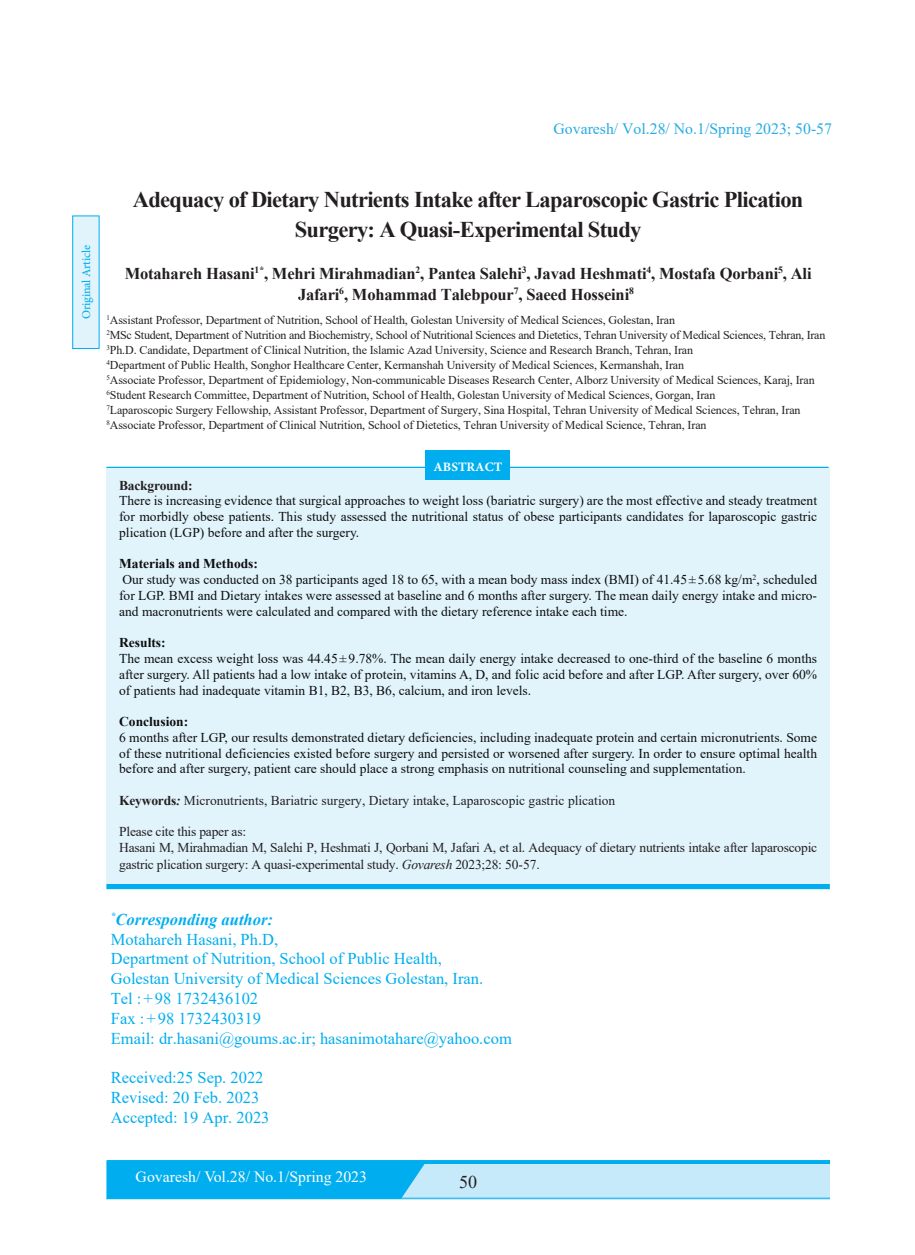
<style>
.page{position:relative;width:915px;height:1255px;background:#fff}
.page>*{position:absolute;margin:0;border:0;box-sizing:border-box;transform-origin:0 0}
.Main{font:700 22.5px/30px "Times New Roman";letter-spacing:-.03em;color:#231f20;text-align:center}
.t1{font:700 18px "Adobe Arabic";color:#fff}
.t2{font:18px "Times New Roman";color:#231f20}
.t3{font:16.5px "Times New Roman";color:#00aeef}
.t4{font:700 16.5px/21px "Times New Roman";letter-spacing:-.01em;color:#231f20;text-align:center}
.t5{font:italic 700 16.5px "Times New Roman";color:#00aeef}
.t6{font:15.75px "Times New Roman";color:#27abe2}
.t7{font:15.75px "Times New Roman";color:#fff}
.t8{font:13.5px/15.8px "Times New Roman";color:#0d0d0d;text-align:justify}
.Main-2{font:13.5px/16.5px "Times New Roman";letter-spacing:-.015em;color:#231f20}
.t9{font:700 13.5px "Times New Roman";color:#0d0d0d}
.Main-3{font:700 13.5px "Times New Roman";letter-spacing:-.015em;color:#231f20}
.t10{font:12px "Times New Roman";letter-spacing:-.01em;color:#231f20}
.Main-4{font:500 12px "Minion Pro";letter-spacing:-.015em;color:#00aeef}
.s1{font-weight:700}
.s2{font-weight:700;font-style:italic}
.s3{font-style:italic}
</style>
<div class="page">
<div style="left:106px;top:1159px;width:723px;height:5px;background:#00aeef"></div>
<div style="left:106px;top:1164px;width:723px;height:35px;background:#c6eafa"></div>
<hr style="left:106px;top:1197px;width:723px;height:1px;background:#00aeef">
<div style="left:106px;top:1162px;width:319px;height:36px;background:#00aeef"></div>
<div style="left:106px;top:466px;width:722px;height:6px;background:#00aeef"></div>
<div style="left:106px;top:883px;width:723px;height:6px;background:#00aeef"></div>
<div style="left:106px;top:468px;width:723px;height:415px;background:#e1f4fc"></div>
<div style="left:426px;top:450px;width:84px;height:29px;background:#00aeef"></div>
<div style="left:73px;top:216px;width:26px;height:132px;background:#e1f4fc"></div>
<div style="left:72px;top:215px;width:27px;height:134px;border:1px solid #00aeef"></div>
<p class="t6" style="left:553px;top:117px;width:280px">Govaresh/ Vol.28/ No.1/Spring 2023; 50-57</p>
<p class="Main-4" style="left:78px;top:319px;width:76px;rotate:-90deg">Original Article</p>
<p class="Main" style="left:133px;top:183px;width:672px">Adequacy of Dietary Nutrients Intake after Laparoscopic Gastric Plication<br>Surgery: A Quasi-Experimental Study</p>
<p class="t4" style="left:125px;top:262px;width:688px">Motahareh Hasani<sup>1*</sup>, Mehri Mirahmadian<sup>2</sup>, Pantea Salehi<sup>3</sup>, Javad Heshmati<sup>4</sup>, Mostafa Qorbani<sup>5</sup>, Ali<br>Jafari<sup>6</sup>, Mohammad Talebpour<sup>7</sup>, Saeed Hosseini<sup>8</sup></p>
<p class="t10" style="left:106px;top:311px;width:570px"><sup>1</sup>Assistant Professor, Department of Nutrition, School of Health, Golestan University of Medical Sciences, Golestan, Iran</p>
<p class="t10" style="left:106px;top:326px;width:720px"><sup>2</sup>MSc Student, Department of Nutrition and Biochemistry, School of Nutritional Sciences and Dietetics, Tehran University of Medical Sciences, Tehran, Iran</p>
<p class="t10" style="left:106px;top:341px;width:588px"><sup>3</sup>Ph.D. Candidate, Department of Clinical Nutrition, the Islamic Azad University, Science and Research Branch, Tehran, Iran</p>
<p class="t10" style="left:106px;top:356px;width:579px"><sup>4</sup>Department of Public Health, Songhor Healthcare Center, Kermanshah University of Medical Sciences, Kermanshah, Iran</p>
<p class="t10" style="left:106px;top:371px;width:709px"><sup>5</sup>Associate Professor, Department of Epidemiology, Non-communicable Diseases Research Center, Alborz University of Medical Sciences, Karaj, Iran</p>
<p class="t10" style="left:106px;top:386px;width:610px"><sup>6</sup>Student Research Committee, Department of Nutrition, School of Health, Golestan University of Medical Sciences, Gorgan, Iran</p>
<p class="t10" style="left:106px;top:401px;width:695px"><sup>7</sup>Laparoscopic Surgery Fellowship, Assistant Professor, Department of Surgery, Sina Hospital, Tehran University of Medical Sciences, Tehran, Iran</p>
<p class="t10" style="left:106px;top:416px;width:601px"><sup>8</sup>Associate Professor, Department of Clinical Nutrition, School of Dietetics, Tehran University of Medical Science, Tehran, Iran</p>
<p class="t1" style="left:433px;top:454px;width:70px">ABSTRACT</p>
<p class="Main-3" style="left:119px;top:475px;width:75px">Background:</p>
<p class="t8" style="left:119px;top:492px;width:699px">There is increasing evidence that surgical approaches to weight loss (bariatric surgery) are the most effective and steady treatment for morbidly obese patients. This study assessed the nutritional status of obese participants candidates for laparoscopic gastric plication (LGP) before and after the surgery.</p>
<p class="t9" style="left:119px;top:554px;width:140px">Materials and Methods:</p>
<p class="t8" style="left:119px;top:571px;width:699px">Our study was conducted on 38 participants aged 18 to 65, with a mean body mass index (BMI) of 41.45±5.68 kg/m<sup>2</sup>, scheduled for LGP. BMI and Dietary intakes were assessed at baseline and 6 months after surgery. The mean daily energy intake and micro&shy;and macronutrients were calculated and compared with the dietary reference intake each time.</p>
<p class="t9" style="left:119px;top:633px;width:48px">Results:</p>
<p class="t8" style="left:119px;top:650px;width:699px">The mean excess weight loss was 44.45±9.78%. The mean daily energy intake decreased to one-third of the baseline 6 months after surgery. All patients had a low intake of protein, vitamins A, D, and folic acid before and after LGP. After surgery, over 60% of patients had inadequate vitamin B1, B2, B3, B6, calcium, and iron levels.</p>
<p class="t9" style="left:119px;top:711px;width:71px">Conclusion:</p>
<p class="t8" style="left:119px;top:729px;width:699px">6 months after LGP, our results demonstrated dietary deficiencies, including inadequate protein and certain micronutrients. Some of these nutritional deficiencies existed before surgery and persisted or worsened after surgery. In order to ensure optimal health before and after surgery, patient care should place a strong emphasis on nutritional counseling and supplementation.</p>
<p class="Main-2" style="left:119px;top:791px;width:497px"><span class="s1">Keywords</span><span class="s2">:</span> Micronutrients, Bariatric surgery, Dietary intake, Laparoscopic gastric plication</p>
<p class="Main-2" style="left:119px;top:823px;width:128px">Please cite this paper as:</p>
<p class="Main-2" style="left:119px;top:838px;width:699px">Hasani M, Mirahmadian M, Salehi P, Heshmati J, Qorbani M, Jafari A, et al. Adequacy of dietary nutrients intake after laparoscopic gastric plication surgery: A quasi-experimental study. <span class="s3">Govaresh</span> 2023;28: 50-57.</p>
<p class="t5" style="left:111px;top:907px;width:164px"><sup>*</sup>Corresponding author:</p>
<p class="t3" style="left:111px;top:927px;width:169px">Motahareh Hasani, Ph.D,</p>
<p class="t3" style="left:111px;top:947px;width:332px">Department of Nutrition, School of Public Health,</p>
<p class="t3" style="left:111px;top:967px;width:374px">Golestan University of Medical Sciences Golestan, Iran.</p>
<p class="t3" style="left:111px;top:986px;width:149px">Tel :+98 1732436102</p>
<p class="t3" style="left:111px;top:1006px;width:152px">Fax :+98 1732430319</p>
<p class="t3" style="left:111px;top:1026px;width:402px">Email: dr.hasani@goums.ac.ir; hasanimotahare@yahoo.com</p>
<p class="t3" style="left:111px;top:1066px;width:154px">Received:25 Sep. 2022</p>
<p class="t3" style="left:111px;top:1085px;width:150px">Revised: 20 Feb. 2023</p>
<p class="t3" style="left:111px;top:1105px;width:160px">Accepted: 19 Apr. 2023</p>
<p class="t7" style="left:136px;top:1165px;width:233px">Govaresh/ Vol.28/ No.1/Spring 2023</p>
<h2 class="t2" style="left:459px;top:1168px;width:19px">50</h2>
</div>
